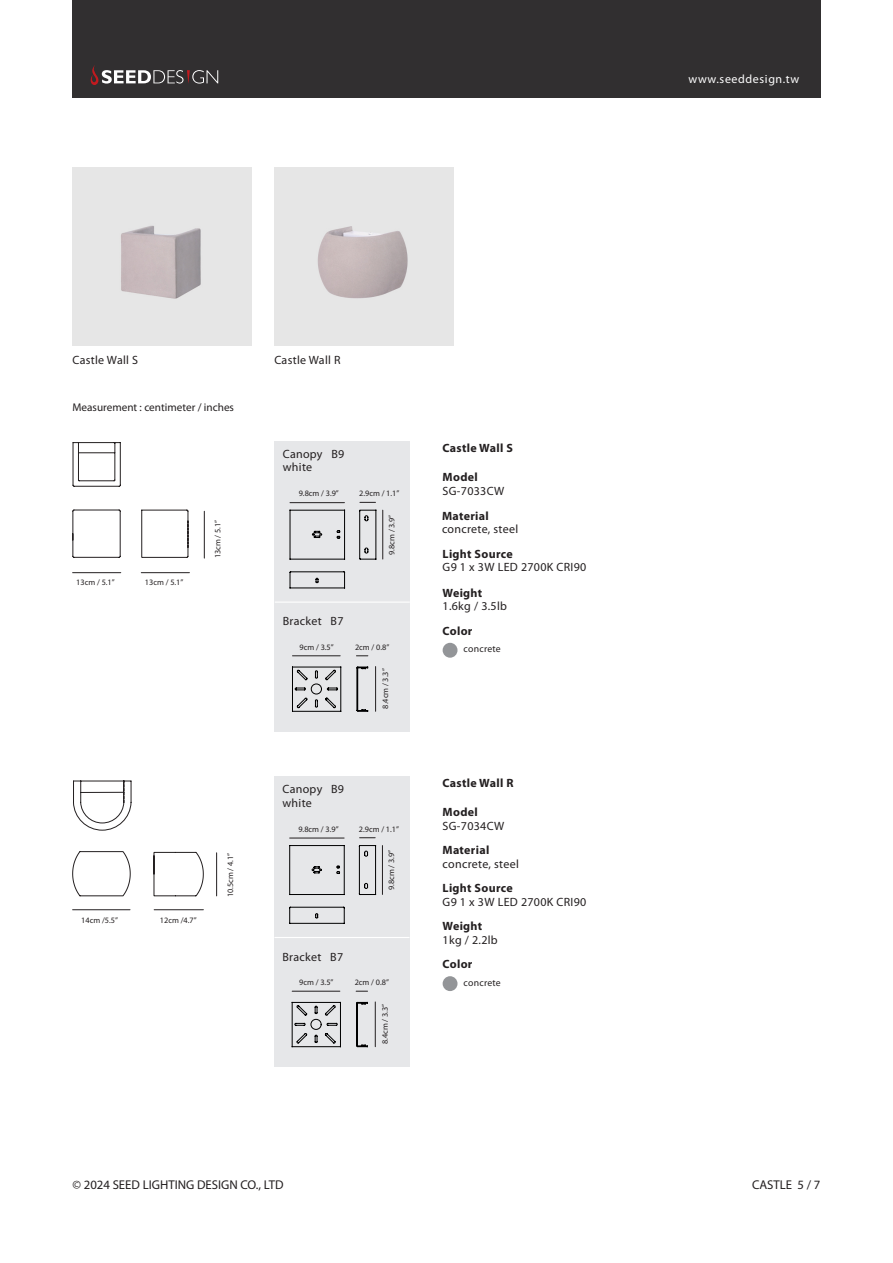
<style>
.page{position:relative;width:893px;height:1263px;background:#fff}
.page>*{position:absolute;margin:0;border:0;box-sizing:border-box;transform-origin:0 0}
.t1{font:12.75px "Myriad Pro";color:#231f20}
.t2{font:12px "Myriad Pro";letter-spacing:.025em;color:#231f20}
.t3{font:700 12px "Myriad Pro";letter-spacing:.025em;color:#231f20}
.t4{font:12px "Myriad Pro";letter-spacing:.05em;color:#fff}
.t5{font:11.25px "Myriad Pro";color:#231f20}
.t6{font:9.75px "Myriad Pro";letter-spacing:.025em;color:#231f20}
.t7{font:8.25px "Myriad Pro";color:#231f20}
.s1{color:#fff}
</style>
<div class="page">
<div style="left:72px;top:0;width:749px;height:98px;background:#312f30"></div>
<svg style="left:90px;top:65px;width:128px;height:20px"></svg>
<div style="left:443px;top:976px;width:14px;height:15px;background:#939598;border-radius:50%"></div>
<div style="left:443px;top:643px;width:14px;height:15px;background:#939598;border-radius:50%"></div>
<div style="left:274px;top:777px;width:135px;height:290px;background:#e6e7e9"></div>
<hr style="left:274px;top:937px;width:135px;height:1px;background:#fff">
<img style="left:72px;top:167px;width:179px;height:179px">
<img style="left:274px;top:167px;width:179px;height:179px">
<hr style="left:216px;top:853px;width:1px;height:43px;background:#231f20">
<hr style="left:204px;top:511px;width:1px;height:47px;background:#231f20">
<hr style="left:73px;top:909px;width:57px;height:1px;background:#231f20">
<hr style="left:154px;top:909px;width:49px;height:1px;background:#231f20">
<hr style="left:73px;top:572px;width:48px;height:1px;background:#231f20">
<hr style="left:141px;top:572px;width:48px;height:1px;background:#231f20">
<hr style="left:290px;top:838px;width:54px;height:1px;background:#231f20">
<hr style="left:292px;top:991px;width:48px;height:1px;background:#231f20">
<svg style="left:356px;top:991px;width:12px;height:1px"></svg>
<hr style="left:382px;top:845px;width:1px;height:49px;background:#231f20">
<hr style="left:375px;top:1002px;width:1px;height:45px;background:#231f20">
<svg style="left:360px;top:837px;width:15px;height:1px"></svg>
<svg style="left:72px;top:442px;width:117px;height:116px"></svg>
<svg style="left:72px;top:780px;width:132px;height:116px"></svg>
<svg style="left:289px;top:845px;width:87px;height:79px"></svg>
<svg style="left:292px;top:1001px;width:76px;height:46px"></svg>
<div style="left:275px;top:441px;width:135px;height:291px;background:#e6e7e9"></div>
<hr style="left:275px;top:601px;width:135px;height:2px;background:#fff">
<hr style="left:290px;top:502px;width:54px;height:1px;background:#231f20">
<hr style="left:292px;top:655px;width:48px;height:1px;background:#231f20">
<svg style="left:356px;top:655px;width:12px;height:1px"></svg>
<hr style="left:382px;top:510px;width:1px;height:49px;background:#231f20">
<hr style="left:375px;top:666px;width:1px;height:45px;background:#231f20">
<svg style="left:360px;top:502px;width:15px;height:1px"></svg>
<svg style="left:289px;top:509px;width:87px;height:79px"></svg>
<svg style="left:292px;top:666px;width:76px;height:46px"></svg>
<p class="t4" style="left:688px;top:72px;width:112px">www.seeddesign.tw</p>
<p class="t2" style="left:72px;top:353px;width:67px">Castle Wall S</p>
<p class="t2" style="left:274px;top:353px;width:68px">Castle Wall R</p>
<p class="t5" style="left:72px;top:400px;width:163px">Measurement : centimeter / inches</p>
<p class="t2" style="left:283px;top:446px;width:63px">Canopy B9</p>
<p class="t2" style="left:283px;top:460px;width:31px">white</p>
<p class="t7" style="left:76px;top:577px;width:40px">13cm / 5.1”</p>
<p class="t7" style="left:145px;top:577px;width:40px">13cm / 5.1”</p>
<p class="t7" style="left:213px;top:558px;width:40px;rotate:-90deg">13cm / 5.1”</p>
<p class="t7" style="left:81px;top:915px;width:38px">14cm /5.5”</p>
<p class="t7" style="left:160px;top:915px;width:38px">12cm /4.7”</p>
<p class="t7" style="left:225px;top:897px;width:46px;rotate:-90deg">10.5cm / 4.1”</p>
<p class="t7" style="left:299px;top:488px;width:42px">9.8cm / 3.9”</p>
<p class="t7" style="left:359px;top:488px;width:42px">2.9cm / 1.1”</p>
<p class="t2" style="left:283px;top:614px;width:62px">Bracket B7</p>
<p class="t7" style="left:387px;top:555px;width:42px;rotate:-90deg">9.8cm / 3.9”</p>
<p class="t7" style="left:300px;top:642px;width:36px">9cm / 3.5”</p>
<p class="t7" style="left:355px;top:642px;width:36px">2cm / 0.8”</p>
<p class="t2" style="left:282px;top:782px;width:63px">Canopy B9</p>
<p class="t2" style="left:282px;top:795px;width:31px">white</p>
<p class="t7" style="left:380px;top:709px;width:42px;rotate:-90deg">8.4cm / 3.3”</p>
<p class="t7" style="left:298px;top:824px;width:42px">9.8cm / 3.9”</p>
<p class="t7" style="left:359px;top:824px;width:42px">2.9cm / 1.1”</p>
<p class="t2" style="left:282px;top:949px;width:62px">Bracket B7</p>
<p class="t7" style="left:386px;top:890px;width:42px;rotate:-90deg">9.8cm / 3.9”</p>
<p class="t7" style="left:299px;top:978px;width:36px">9cm / 3.5”</p>
<p class="t7" style="left:355px;top:978px;width:36px">2cm / 0.8”</p>
<p class="t7" style="left:380px;top:1044px;width:42px;rotate:-90deg">8.4cm / 3.3”</p>
<p class="t3" style="left:443px;top:440px;width:72px">Castle Wall S</p>
<p class="t3" style="left:443px;top:470px;width:37px">Model</p>
<p class="t2" style="left:443px;top:484px;width:63px">SG-7033CW</p>
<p class="t3" style="left:442px;top:508px;width:48px">Material</p>
<p class="t2" style="left:442px;top:522px;width:78px">concrete, steel</p>
<p class="t3" style="left:443px;top:546px;width:72px">Light Source</p>
<p class="t2" style="left:443px;top:560px;width:145px">G9 1 x 3W LED 2700K CRI90</p>
<p class="t3" style="left:443px;top:585px;width:41px">Weight</p>
<p class="t2" style="left:443px;top:599px;width:66px">1.6kg / 3.5lb</p>
<p class="t6" style="left:464px;top:643px;width:39px">concrete</p>
<p class="t3" style="left:443px;top:623px;width:31px">Color</p>
<p class="t3" style="left:443px;top:775px;width:72px">Castle Wall R</p>
<p class="t3" style="left:443px;top:804px;width:37px">Model</p>
<p class="t2" style="left:443px;top:818px;width:63px">SG-7034CW</p>
<p class="t3" style="left:443px;top:842px;width:48px">Material</p>
<p class="t2" style="left:443px;top:856px;width:78px">concrete, steel</p>
<p class="t3" style="left:443px;top:880px;width:72px">Light Source</p>
<p class="t2" style="left:443px;top:894px;width:145px">G9 1 x 3W LED 2700K CRI90</p>
<p class="t3" style="left:443px;top:918px;width:41px">Weight</p>
<p class="t2" style="left:443px;top:932px;width:57px">1kg / 2.2lb</p>
<p class="t6" style="left:464px;top:976px;width:39px">concrete</p>
<p class="t3" style="left:443px;top:956px;width:31px">Color</p>
<p class="t1" style="left:72px;top:1177px;width:215px">© 2024 SEED LIGHTING DESIGN CO., LTD<span class="s1">.</span></p>
<p class="t1" style="left:752px;top:1177px;width:70px">CASTLE 5 / 7</p>
</div>
